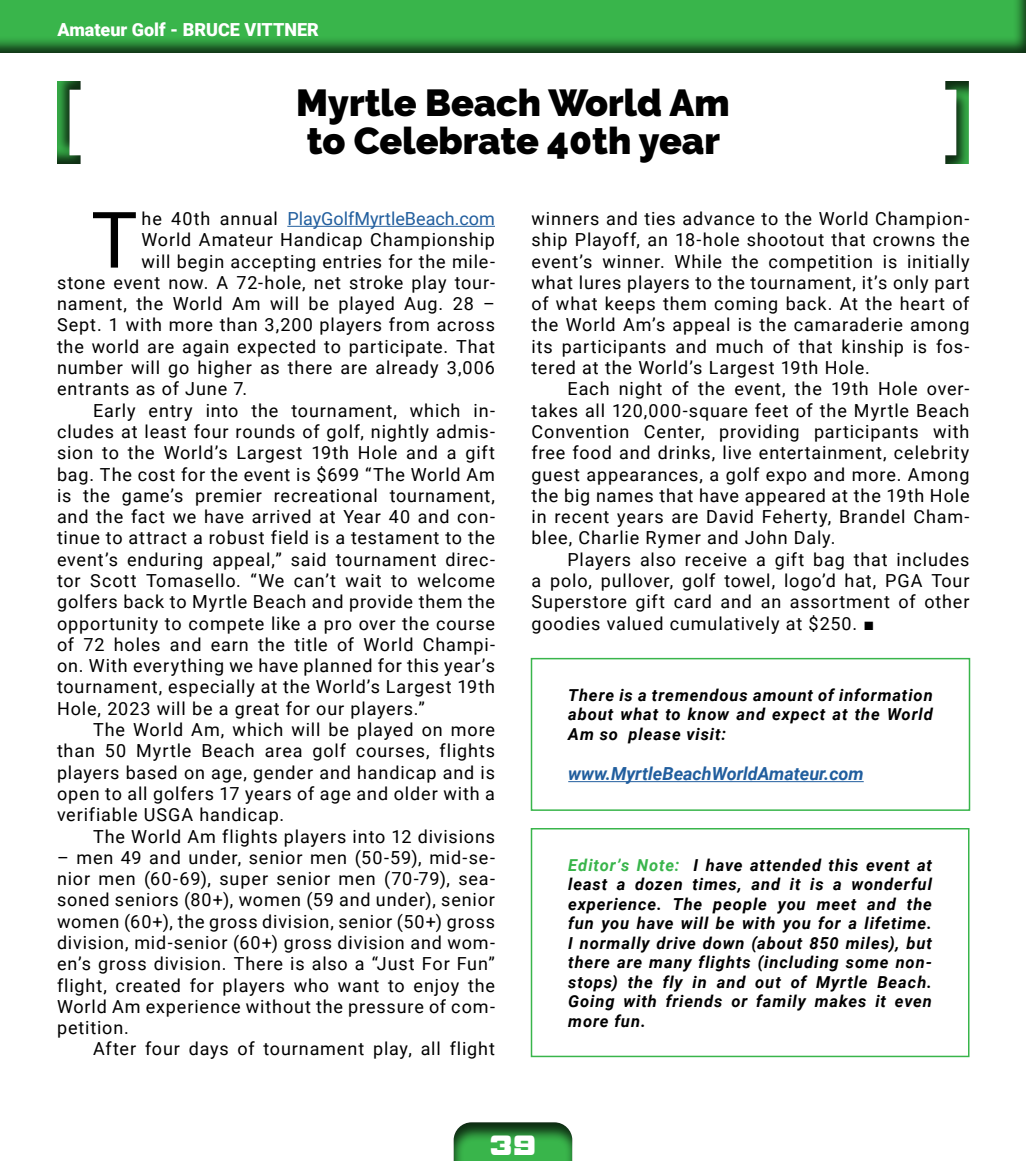
<style>
.page{position:relative;width:1026px;height:1161px;background:#fff}
.page>*{position:absolute;margin:0;border:0;box-sizing:border-box;transform-origin:0 0}
.t1{font:77.85px "Roboto";color:#000}
.t2{font:900 37.5px/37.5px "Raleway";color:#000}
.t3{font:18px/21.3px "Roboto";letter-spacing:.05em;color:#000;text-align:justify}
.t4{font:18px "Roboto";color:#215e9e}
.t5{font:italic 700 18px "Roboto";color:#215e9e}
.t6{font:900 18px "Roboto";color:#fff}
.t7{font:italic 700 16.5px/19.5px "Roboto";letter-spacing:.055em;color:#000;text-align:justify}
.t8{font:15px "Big Ten Block";color:#fff}
.s1{color:#000}
.s2{font-family:"Arial"}
.s3{color:#39b54b}
</style>
<div class="page">
<div style="left:441px;top:1112px;width:146px;height:49px;background:#000;opacity:.75"></div>
<div style="left:0;top:0;width:1026px;height:55px;background:#000;opacity:.75"></div>
<hr style="left:287px;top:226px;width:208px;height:1px;background:#215e9e">
<div style="left:45px;top:81px;width:51px;height:94px;background:#000;opacity:.75"></div>
<div style="left:930px;top:69px;width:51px;height:96px;background:#000;opacity:.75"></div>
<div style="left:531px;top:828px;width:439px;height:229px;border:2px solid #39b54b"></div>
<hr style="left:568px;top:781px;width:296px;height:1px;background:#215e9e">
<div style="left:531px;top:658px;width:439px;height:153px;border:2px solid #39b54b"></div>
<p class="t6" style="left:58px;top:17px;width:263px">Amateur Golf - BRUCE VITTNER</p>
<h2 class="t2" style="left:296px;top:84px;width:435px">Myrtle Beach World Am to Celebrate 40th year</h2>
<h1 class="t1" style="left:91px;top:185px;width:48px">T</h1>
<p class="t4" style="left:142px;top:206px;width:355px"><span class="s1">he 40th annual</span> PlayGolfMyrtleBeach.com</p>
<p class="t3" style="left:142px;top:229px;width:355px">World Amateur Handicap Championship</p>
<p class="t3" style="left:142px;top:250px;width:355px">will begin accepting entries for the mile-</p>
<p class="t3" style="left:57px;top:271px;width:439px">stone event now. A 72-hole, net stroke play tour-</p>
<p class="t3" style="left:57px;top:292px;width:439px">nament, the World Am will be played Aug. 28 –</p>
<p class="t3" style="left:57px;top:314px;width:440px">Sept. 1 with more than 3,200 players from across</p>
<p class="t3" style="left:57px;top:335px;width:440px">the world are again expected to participate. That</p>
<p class="t3" style="left:57px;top:356px;width:440px">number will go higher as there are already 3,006</p>
<p class="t3" style="left:57px;top:378px;width:192px">entrants as of June 7.</p>
<p class="t3" style="left:93px;top:399px;width:403px">Early entry into the tournament, which in-</p>
<p class="t3" style="left:57px;top:420px;width:439px">cludes at least four rounds of golf, nightly admis-</p>
<p class="t3" style="left:57px;top:442px;width:440px">sion to the World’s Largest 19th Hole and a gift</p>
<p class="t3" style="left:57px;top:463px;width:440px">bag. The cost for the event is $699 “The World Am</p>
<p class="t3" style="left:57px;top:484px;width:440px">is the game’s premier recreational tournament,</p>
<p class="t3" style="left:57px;top:505px;width:439px">and the fact we have arrived at Year 40 and con-</p>
<p class="t3" style="left:57px;top:527px;width:440px">tinue to attract a robust field is a testament to the</p>
<p class="t3" style="left:57px;top:548px;width:439px">event’s enduring appeal,” said tournament direc-</p>
<p class="t3" style="left:57px;top:569px;width:440px">tor Scott Tomasello. “We can’t wait to welcome</p>
<p class="t3" style="left:57px;top:591px;width:440px">golfers back to Myrtle Beach and provide them the</p>
<p class="t3" style="left:57px;top:612px;width:439px">opportunity to compete like a pro over the course</p>
<p class="t3" style="left:57px;top:633px;width:439px">of 72 holes and earn the title of World Champi-</p>
<p class="t3" style="left:57px;top:654px;width:440px">on. With everything we have planned for this year’s</p>
<p class="t3" style="left:57px;top:676px;width:440px">tournament, especially at the World’s Largest 19th</p>
<p class="t3" style="left:57px;top:697px;width:369px">Hole, 2023 will be a great for our players.”</p>
<p class="t3" style="left:93px;top:718px;width:404px">The World Am, which will be played on more</p>
<p class="t3" style="left:57px;top:740px;width:440px">than 50 Myrtle Beach area golf courses, flights</p>
<p class="t3" style="left:57px;top:761px;width:440px">players based on age, gender and handicap and is</p>
<p class="t3" style="left:57px;top:782px;width:440px">open to all golfers 17 years of age and older with a</p>
<p class="t3" style="left:57px;top:804px;width:229px">verifiable USGA handicap.</p>
<p class="t3" style="left:93px;top:825px;width:404px">The World Am flights players into 12 divisions</p>
<p class="t3" style="left:57px;top:846px;width:440px">– men 49 and under, senior men (50-59), mid-se&shy;nior men (60-69), super senior men (70-79), sea&shy;soned seniors (80+), women (59 and under), senior women (60+), the gross division, senior (50+) gross division, mid-senior (60+) gross division and wom&shy;en’s gross division. There is also a “Just For Fun” flight, created for players who want to enjoy the World Am experience without the pressure of com&shy;petition.</p>
<p class="t3" style="left:93px;top:1038px;width:404px">After four days of tournament play, all flight</p>
<p class="t3" style="left:532px;top:207px;width:440px">winners and ties advance to the World Champion&shy;ship Playoff, an 18-hole shootout that crowns the event’s winner. While the competition is initially what lures players to the tournament, it’s only part of what keeps them coming back. At the heart of the World Am’s appeal is the camaraderie among its participants and much of that kinship is fos&shy;tered at the World’s Largest 19th Hole.</p>
<p class="t3" style="left:532px;top:378px;width:440px;text-indent:36px">Each night of the event, the 19th Hole over&shy;takes all 120,000-square feet of the Myrtle Beach Convention Center, providing participants with free food and drinks, live entertainment, celebrity guest appearances, a golf expo and more. Among the big names that have appeared at the 19th Hole in recent years are David Feherty, Brandel Cham&shy;blee, Charlie Rymer and John Daly.</p>
<p class="t3" style="left:532px;top:548px;width:440px;text-indent:36px">Players also receive a gift bag that includes a polo, pullover, golf towel, logo’d hat, PGA Tour Superstore gift card and an assortment of other goodies valued cumulatively at $250. <span class="s2">■</span></p>
<p class="t7" style="left:568px;top:685px;width:366px">There is a tremendous amount of information about what to know and expect at the World Am so please visit:</p>
<p class="t5" style="left:568px;top:761px;width:297px">www.MyrtleBeachWorldAmateur.com</p>
<p class="t7" style="left:568px;top:855px;width:365px"><span class="s3">Editor’s Note:</span> I have attended this event at least a dozen times, and it is a wonderful experience. The people you meet and the fun you have will be with you for a lifetime.<br>I normally drive down (about 850 miles), but there are many flights (including some non&shy;stops) the fly in and out of Myrtle Beach.<br>Going with friends or family makes it even more fun.</p>
<p class="t8" style="left:490px;top:1141px;width:48px">39</p>
</div>
